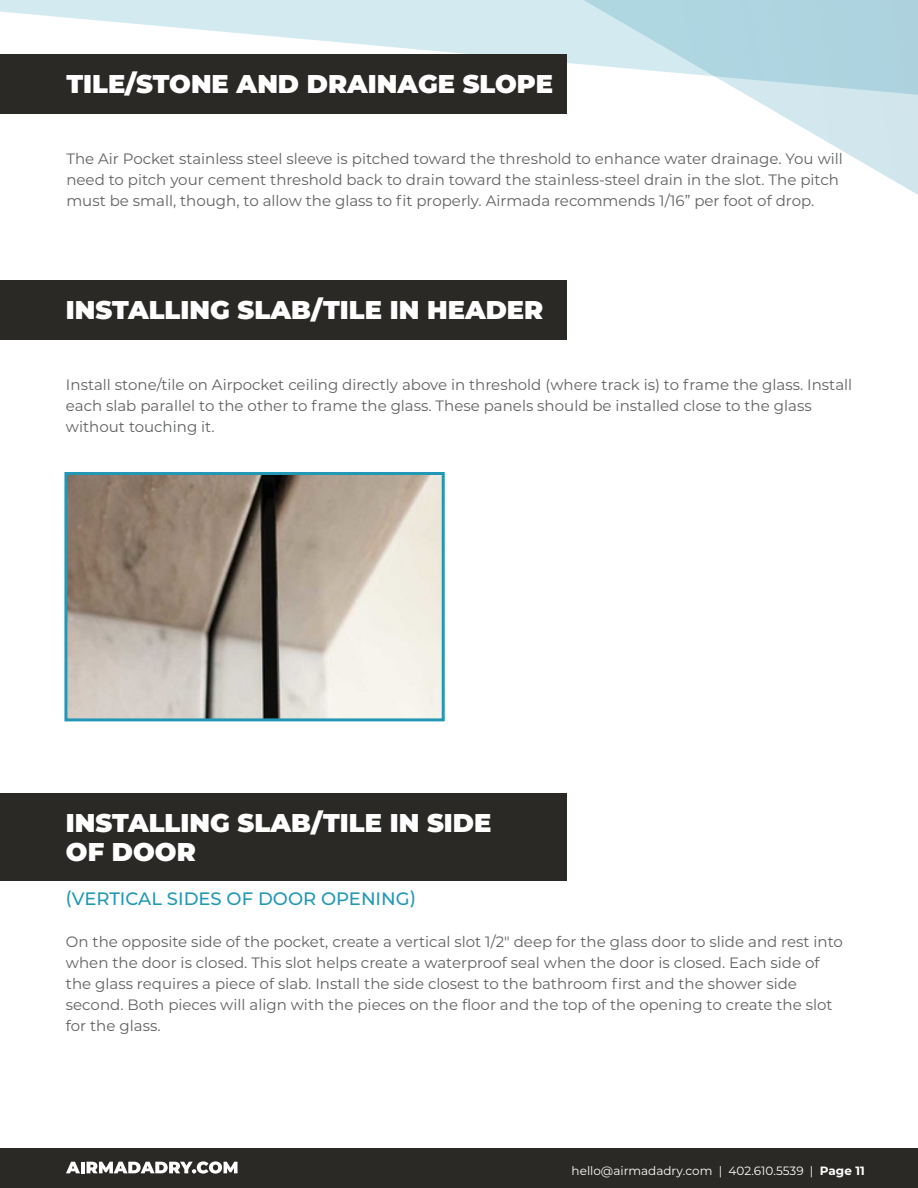
<style>
.page{position:relative;width:918px;height:1188px;background:#fff}
.page>*{position:absolute;margin:0;border:0;box-sizing:border-box;transform-origin:0 0}
.t1{font:900 25.65px/28.5px "Montserrat";color:#fff}
.t2{font:500 18px "Montserrat";color:#2298b6}
.t3{font:15px/21px "Montserrat";color:#606161}
.t4{font:12px "Montserrat";color:#fff}
.s1{font-weight:700}
</style>
<div class="page">
<svg style="left:0;top:0;width:918px;height:195px"></svg>
<div style="left:0;top:793px;width:566px;height:87px;background:#2b2925"></div>
<div style="left:0;top:280px;width:567px;height:60px;background:#2b2925"></div>
<div style="left:0;top:1148px;width:918px;height:40px;background:#2b2925"></div>
<svg style="left:66px;top:1162px;width:14px;height:11px"></svg>
<hr style="left:81px;top:1162px;width:4px;height:11px;background:#fff">
<svg style="left:87px;top:1161px;width:151px;height:13px"></svg>
<img style="left:68px;top:476px;width:373px;height:241px">
<div style="left:64px;top:472px;width:381px;height:249px;border:3px solid #2298b6"></div>
<div style="left:0;top:54px;width:567px;height:60px;background:#2b2925"></div>
<h1 class="t1" style="left:66px;top:68px;width:488px">TILE/STONE AND DRAINAGE SLOPE</h1>
<p class="t3" style="left:66px;top:148px;width:778px">The Air Pocket stainless steel sleeve is pitched toward the threshold to enhance water drainage. You will need to pitch your cement threshold back to drain toward the stainless-steel drain in the slot. The pitch must be small, though, to allow the glass to fit properly. Airmada recommends 1/16” per foot of drop.</p>
<h1 class="t1" style="left:66px;top:294px;width:479px">INSTALLING SLAB/TILE IN HEADER</h1>
<p class="t3" style="left:66px;top:374px;width:788px">Install stone/tile on Airpocket ceiling directly above in threshold (where track is) to frame the glass. Install each slab parallel to the other to frame the glass. These panels should be installed close to the glass without touching it.</p>
<h1 class="t1" style="left:66px;top:808px;width:427px">INSTALLING SLAB/TILE IN SIDE<br>OF DOOR</h1>
<p class="t2" style="left:65px;top:886px;width:352px">(VERTICAL SIDES OF DOOR OPENING)</p>
<p class="t3" style="left:66px;top:930px;width:778px">On the opposite side of the pocket, create a vertical slot 1/2" deep for the glass door to slide and rest into when the door is closed. This slot helps create a waterproof seal when the door is closed. Each side of the glass requires a piece of slab. Install the side closest to the bathroom first and the shower side second. Both pieces will align with the pieces on the floor and the top of the opening to create the slot for the glass.</p>
<p class="t4" style="left:572px;top:1163px;width:295px">hello@airmadadry.com | 402.610.5539 | <span class="s1">Page 11</span></p>
</div>
